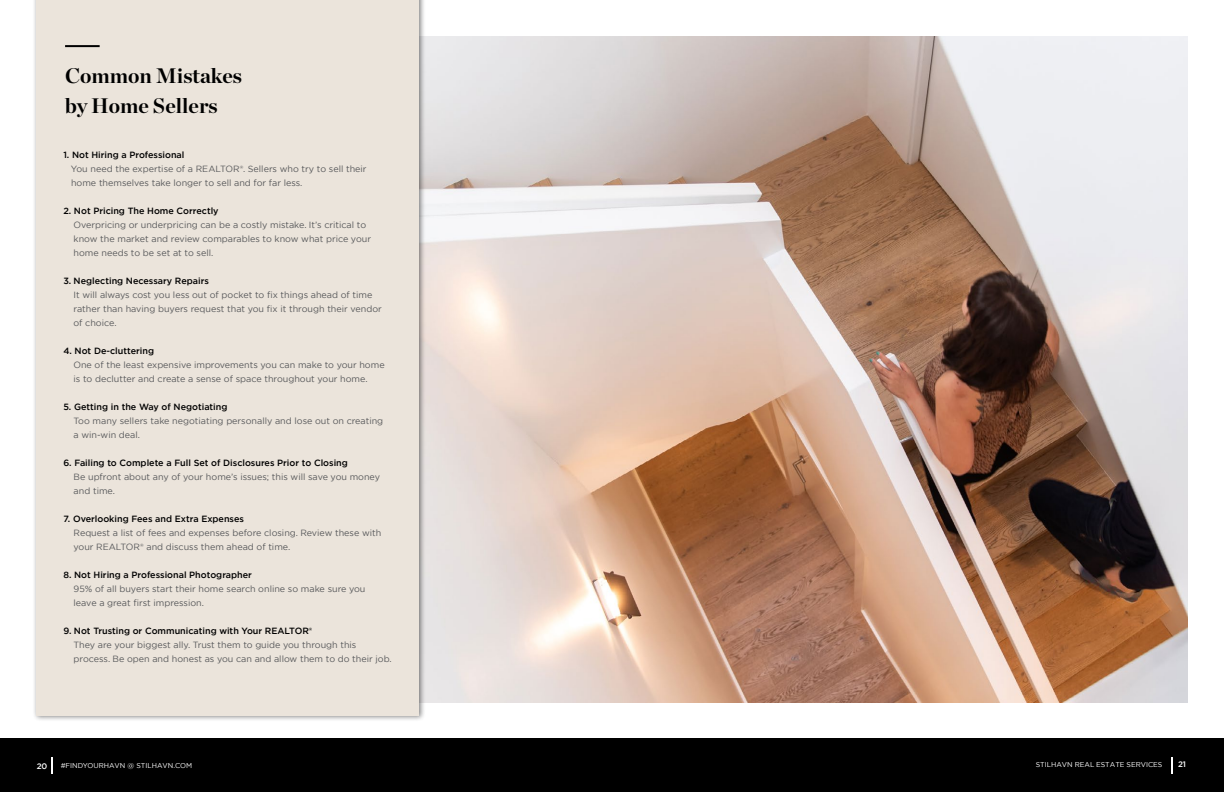
<style>
.page{position:relative;width:1224px;height:792px;background:#fff}
.page>*{position:absolute;margin:0;border:0;box-sizing:border-box;transform-origin:0 0}
.t1{font:700 21px/30px "Chronicle Display";color:#000}
.t2{font:9px/14px "Gotham";color:#58595b}
.t3{font:500 9px "Gotham";color:#000}
.t4{font:500 8px "Gotham";color:#fff}
.t5{font:7px "Gotham";color:#fff}
</style>
<div class="page">
<div style="left:0;top:738px;width:1224px;height:54px;background:#000"></div>
<img style="left:426px;top:36px;width:762px;height:666px">
<div style="left:32px;top:0;width:394px;height:722px;background:#000;opacity:.5"></div>
<div style="left:37px;top:0;width:382px;height:716px;background:#ebe4db"></div>
<svg style="left:51px;top:757px;width:1px;height:17px"></svg>
<svg style="left:1171px;top:757px;width:2px;height:17px"></svg>
<hr style="left:65px;top:45px;width:35px;height:2px;background:#000">
<h1 class="t1" style="left:65px;top:59px;width:179px">Common Mistakes by Home Sellers</h1>
<p class="t3" style="left:63px;top:149px;width:123px">1. Not Hiring a Professional</p>
<p class="t2" style="left:71px;top:162px;width:297px">You need the expertise of a REALTOR®. Sellers who try to sell their home themselves take longer to sell and for far less.</p>
<p class="t3" style="left:63px;top:205px;width:157px">2. Not Pricing The Home Correctly</p>
<p class="t2" style="left:73px;top:218px;width:299px">Overpricing or underpricing can be a costly mistake. It’s critical to know the market and review comparables to know what price your home needs to be set at to sell.</p>
<p class="t3" style="left:63px;top:275px;width:147px">3. Neglecting Necessary Repairs</p>
<p class="t2" style="left:74px;top:288px;width:310px">It will always cost you less out of pocket to fix things ahead of time rather than having buyers request that you fix it through their vendor of choice.</p>
<p class="t3" style="left:63px;top:345px;width:92px">4. Not De-cluttering</p>
<p class="t2" style="left:73px;top:358px;width:313px">One of the least expensive improvements you can make to your home is to declutter and create a sense of space throughout your home.</p>
<p class="t3" style="left:63px;top:401px;width:166px">5. Getting in the Way of Negotiating</p>
<p class="t2" style="left:74px;top:414px;width:311px">Too many sellers take negotiating personally and lose out on creating a win-win deal.</p>
<p class="t3" style="left:63px;top:457px;width:286px">6. Failing to Complete a Full Set of Disclosures Prior to Closing</p>
<p class="t2" style="left:74px;top:470px;width:308px">Be upfront about any of your home’s issues; this will save you money and time.</p>
<p class="t3" style="left:63px;top:513px;width:182px">7. Overlooking Fees and Extra Expenses</p>
<p class="t2" style="left:74px;top:526px;width:309px">Request a list of fees and expenses before closing. Review these with your REALTOR® and discuss them ahead of time.</p>
<p class="t3" style="left:63px;top:569px;width:190px">8. Not Hiring a Professional Photographer</p>
<p class="t2" style="left:74px;top:582px;width:293px">95% of all buyers start their home search online so make sure you leave a great first impression.</p>
<p class="t3" style="left:63px;top:625px;width:250px">9. Not Trusting or Communicating with Your REALTOR®</p>
<p class="t2" style="left:74px;top:638px;width:320px">They are your biggest ally. Trust them to guide you through this process. Be open and honest as you can and allow them to do their job.</p>
<p class="t4" style="left:37px;top:760px;width:12px">20</p>
<p class="t5" style="left:61px;top:761px;width:133px">#FINDYOURHAVN @ STILHAVN.COM</p>
<p class="t5" style="left:1036px;top:760px;width:128px">STILHAVN REAL ESTATE SERVICES</p>
<p class="t4" style="left:1178px;top:759px;width:10px">21</p>
</div>
